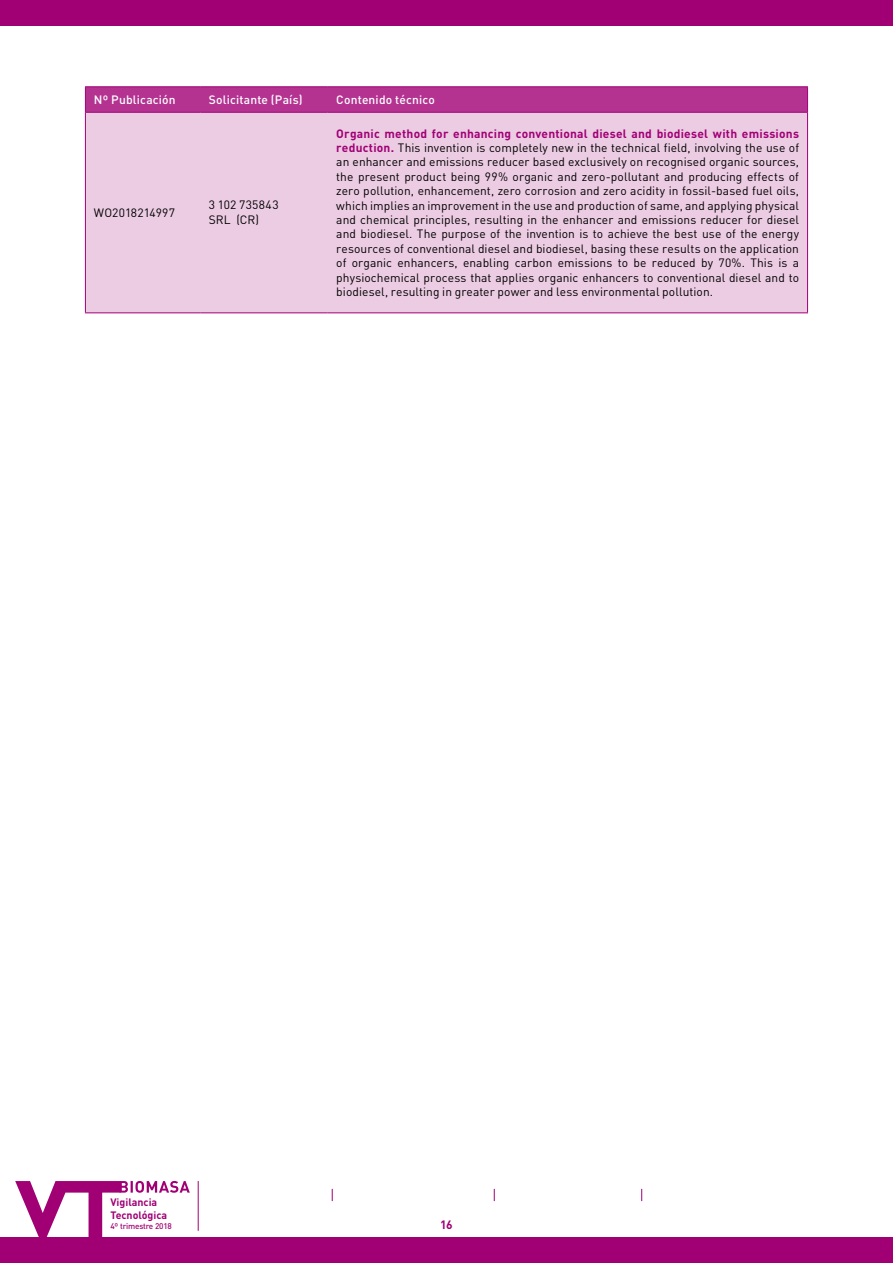
<style>
.page{position:relative;width:893px;height:1263px;background:#fff}
.page>*{position:absolute;margin:0;border:0;box-sizing:border-box;transform-origin:0 0}
.t1{font:12px/14.4px "DIN Pro";letter-spacing:.005em;color:#000}
.t2{font:500 12px "DIN Pro";letter-spacing:.015em;color:#fff}
.t3{font:700 12px "DIN Pro";color:#a10075}
.t4{font:700 10.65px/12.8px "DIN Pro";color:#a10075}
.t5{font:500 8.1px "DIN Pro";letter-spacing:-.02em;color:#a10075}
.s1{font-weight:700;color:#a10075}
</style>
<div class="page">
<div style="left:0;top:1237px;width:893px;height:26px;background:#a10075"></div>
<hr style="left:198px;top:1181px;width:1px;height:50px;background:#a10075">
<div style="left:0;top:0;width:893px;height:26px;background:#a10075"></div>
<svg style="left:15px;top:1181px;width:175px;height:56px"></svg>
<svg style="left:494px;top:1189px;width:1px;height:12px"></svg>
<svg style="left:332px;top:1189px;width:1px;height:12px"></svg>
<svg style="left:641px;top:1189px;width:1px;height:12px"></svg>
<div style="left:86px;top:113px;width:721px;height:199px;background:#eccce3"></div>
<hr style="left:85px;top:86px;width:115px;height:1px;background:#a10075">
<hr style="left:85px;top:112px;width:115px;height:1px;background:#a10075">
<hr style="left:200px;top:86px;width:128px;height:1px;background:#a10075">
<hr style="left:200px;top:112px;width:128px;height:1px;background:#a10075">
<hr style="left:328px;top:86px;width:480px;height:1px;background:#a10075">
<svg style="left:85px;top:87px;width:723px;height:25px;background:#b33190"></svg>
<hr style="left:328px;top:112px;width:480px;height:1px;background:#a10075">
<hr style="left:85px;top:113px;width:1px;height:199px;background:#a10075">
<hr style="left:807px;top:113px;width:1px;height:199px;background:#a10075">
<hr style="left:85px;top:312px;width:115px;height:1px;background:#a10075">
<hr style="left:200px;top:312px;width:128px;height:1px;background:#a10075">
<hr style="left:328px;top:312px;width:480px;height:1px;background:#a10075">
<p class="t2" style="left:94px;top:90px;width:83px">Nº Publicación</p>
<p class="t2" style="left:209px;top:90px;width:95px">Solicitante (País)</p>
<p class="t2" style="left:336px;top:90px;width:100px">Contenido técnico</p>
<p class="t1" style="left:94px;top:204px;width:83px">WO2018214997</p>
<p class="t1" style="left:209px;top:196px;width:71px;line-height:15px">3 102 735843<br>SRL (CR)</p>
<p class="t1" style="left:336px;top:125px;width:464px;text-align:justify"><span class="s1">Organic method for enhancing conventional diesel and biodiesel with emissions reduction.</span> This invention is completely new in the technical field, involving the use of an enhancer and emissions reducer based exclusively on recognised organic sources, the present product being 99% organic and zero-pollutant and producing effects of zero pollution, enhancement, zero corrosion and zero acidity in fossil-based fuel oils, which implies an improvement in the use and production of same, and applying physical and chemical principles, resulting in the enhancer and emissions reducer for diesel and biodiesel. The purpose of the invention is to achieve the best use of the energy resources of conventional diesel and biodiesel, basing these results on the application of organic enhancers, enabling carbon emissions to be reduced by 70%. This is a physiochemical process that applies organic enhancers to conventional diesel and to biodiesel, resulting in greater power and less environmental pollution.</p>
<p class="t4" style="left:110px;top:1194px;width:58px">Vigilancia<br>Tecnológica</p>
<p class="t5" style="left:110px;top:1219px;width:63px">4º trimestre 2018</p>
<p class="t3" style="left:440px;top:1215px;width:14px">16</p>
</div>
